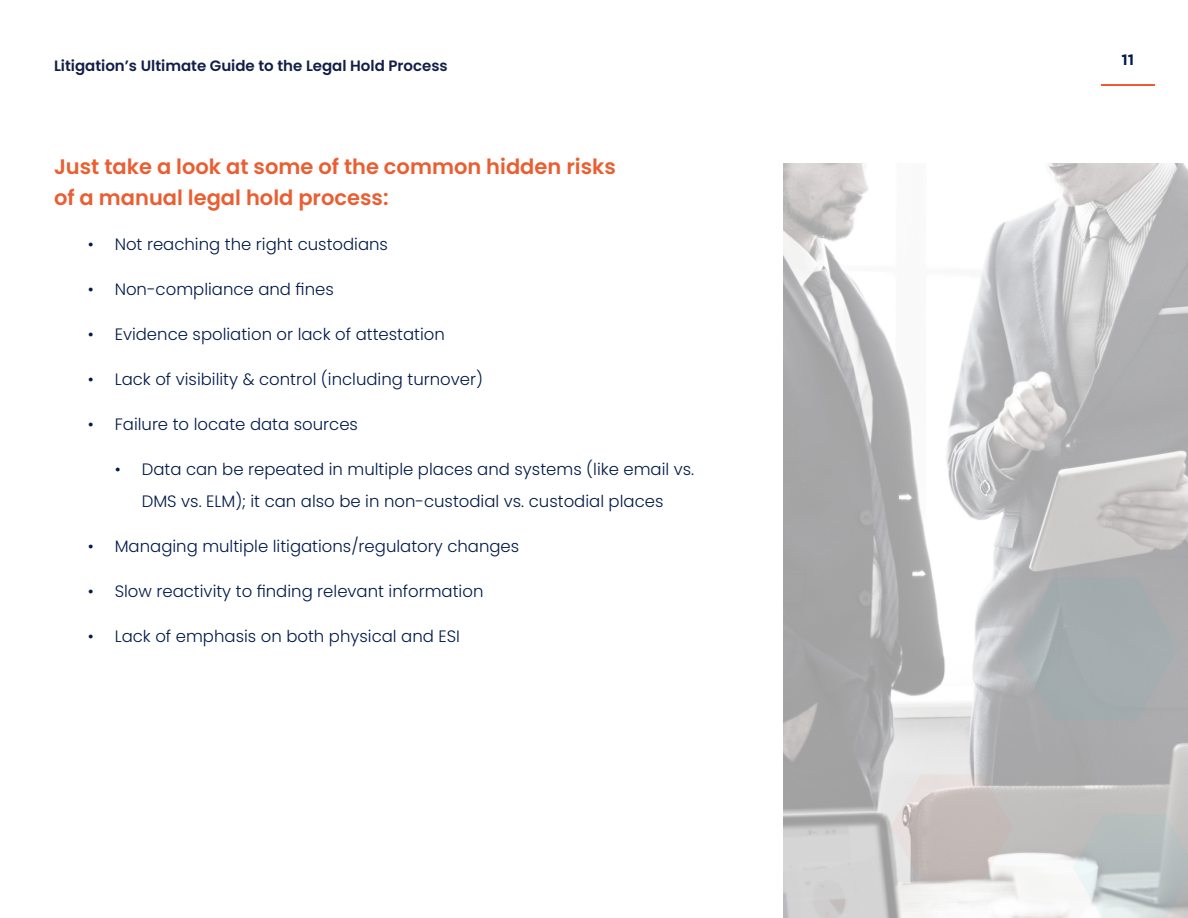
<style>
.page{position:relative;width:1188px;height:918px;background:#fff}
.page>*{position:absolute;margin:0;border:0;box-sizing:border-box;transform-origin:0 0}
.t1{font:600 21px/31.5px "Poppins";color:#ea5e31}
.t2{font:300 16.5px/31.5px "Poppins";color:#001a49;text-align:center}
.t3{font:600 15px "Poppins";color:#121e47}
.t4{font:700 15px "Gotham HTF";color:#001a49}
</style>
<div class="page">
<hr style="left:1101px;top:85px;width:54px;height:1px;background:#ec5c33">
<svg style="left:783px;top:163px;width:405px;height:755px"></svg>
<svg style="left:1013px;top:577px;width:165px;height:143px;background:#a5acae"></svg>
<svg style="left:1073px;top:814px;width:115px;height:104px;background:#c3c9c9"></svg>
<svg style="left:890px;top:774px;width:123px;height:107px;background:#cbc5c3"></svg>
<p class="t3" style="left:54px;top:57px;width:395px">Litigation’s Ultimate Guide to the Legal Hold Process</p>
<p class="t1" style="left:54px;top:151px;width:563px">Just take a look at some of the common hidden risks of a manual legal hold process:</p>
<p class="t2" style="left:88px;top:229px;width:302px">• Not reaching the right custodians</p>
<p class="t2" style="left:88px;top:274px;width:248px">• Non-compliance and fines</p>
<p class="t2" style="left:88px;top:319px;width:359px">• Evidence spoliation or lack of attestation</p>
<p class="t2" style="left:88px;top:364px;width:397px">• Lack of visibility &amp; control (including turnover)</p>
<p class="t2" style="left:88px;top:409px;width:272px">• Failure to locate data sources</p>
<p class="t2" style="left:115px;top:454px;width:581px">• Data can be repeated in multiple places and systems (like email vs.<br>DMS vs. ELM); it can also be in non-custodial vs. custodial places</p>
<p class="t2" style="left:88px;top:530px;width:433px">• Managing multiple litigations/regulatory changes</p>
<p class="t2" style="left:88px;top:575px;width:397px">• Slow reactivity to finding relevant information</p>
<p class="t2" style="left:88px;top:620px;width:374px">• Lack of emphasis on both physical and ESI</p>
<p class="t4" style="left:1121px;top:51px;width:14px">11</p>
</div>
